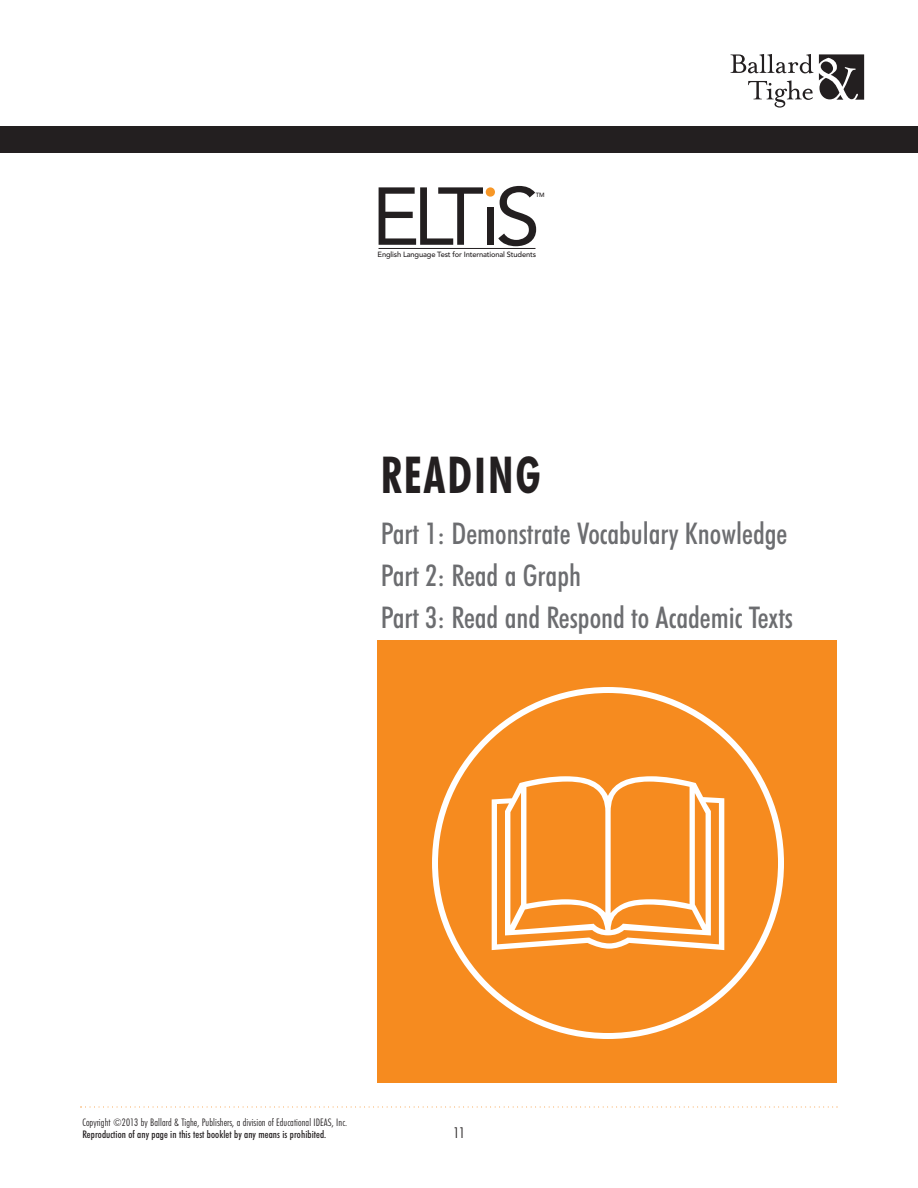
<style>
.page{position:relative;width:918px;height:1188px;background:#fff}
.page>*{position:absolute;margin:0;border:0;box-sizing:border-box;transform-origin:0 0}
.t1{font:700 condensed 51px "Futura BT";letter-spacing:.045em;color:#231f20;scale:.9 1}
.t2{font:500 condensed 30px/42px "Futura BT";color:#6c6d70}
.t3{font:300 condensed 15px "Futura BT";color:#231f20}
.t4{font:300 condensed 10.5px "Futura BT";letter-spacing:.01em;color:#231f20}
.t5{font:500 condensed 10.5px "Futura BT";letter-spacing:.005em;color:#231f20}
.t6{font:500 7.5px "Avenir";letter-spacing:-.02em;color:#231f20}
.t7{font:500 6.15px "Avenir";color:#231f20}
.s1{font-size:49.5px}
</style>
<div class="page">
<div style="left:378px;top:640px;width:459px;height:443px;background:#f68b1f"></div>
<svg style="left:432px;top:687px;width:352px;height:352px"></svg>
<div style="left:0;top:126px;width:918px;height:27px;background:#231f20"></div>
<svg style="left:80px;top:1106px;width:758px;height:2px"></svg>
<svg style="left:379px;top:187px;width:104px;height:58px"></svg>
<div style="left:486px;top:187px;width:9px;height:10px;background:#f79727;border-radius:50%"></div>
<div style="left:487px;top:207px;width:7px;height:38px;background:#231f20"></div>
<svg style="left:498px;top:186px;width:38px;height:60px"></svg>
<hr style="left:379px;top:248px;width:156px;height:1px;background:#231f20">
<svg style="left:731px;top:54px;width:82px;height:19px"></svg>
<svg style="left:748px;top:80px;width:65px;height:28px"></svg>
<svg style="left:819px;top:54px;width:45px;height:46px"></svg>
<svg style="left:492px;top:776px;width:232px;height:174px"></svg>
<p class="t7" style="left:536px;top:192px;width:10px">TM</p>
<p class="t6" style="left:378px;top:252px;width:160px">English Language Test for International Students</p>
<h1 class="t1" style="left:381px;top:453px;width:180px">READ<span class="s1">I</span>NG</h1>
<p class="t2" style="left:381px;top:514px;width:414px">Part 1: Demonstrate Vocabulary Knowledge<br>Part 2: Read a Graph<br>Part 3: Read and Respond to Academic Texts</p>
<p class="t4" style="left:82px;top:1118px;width:266px">Copyright ©2013 by Ballard &amp; Tighe, Publishers, a division of Educational IDEAS, Inc.</p>
<p class="t5" style="left:82px;top:1130px;width:245px">Reproduction of any page in this test booklet by any means is prohibited.</p>
<p class="t3" style="left:453px;top:1127px;width:13px">11</p>
</div>
